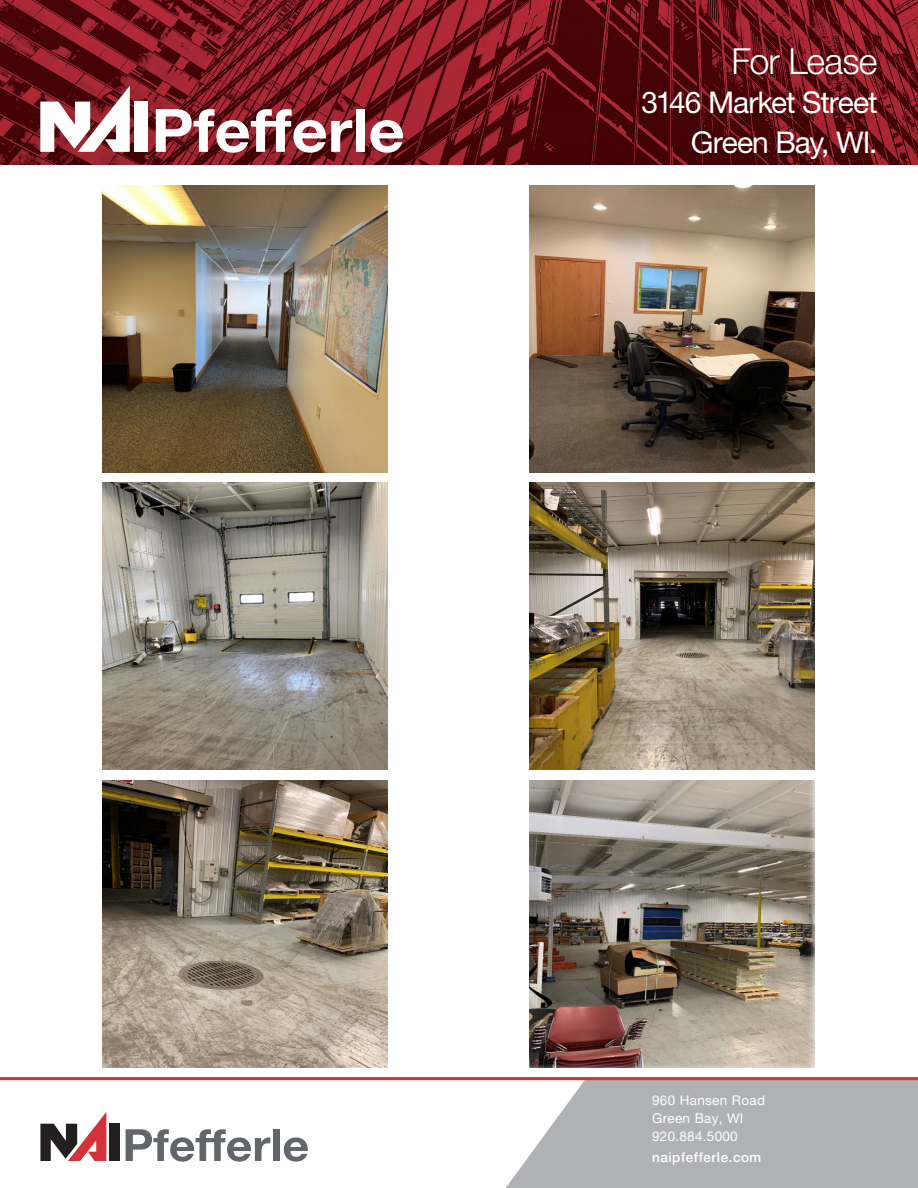
<style>
.page{position:relative;width:918px;height:1188px;background:#fff}
.page>*{position:absolute;margin:0;border:0;box-sizing:border-box;transform-origin:0 0}
.t1{font:300 36px "Helvetica Neue LT Std";letter-spacing:-.025em;color:#fff}
.t2{font:30px "Helvetica Neue LT Std";letter-spacing:-.035em;color:#fff}
.t3{font:13.5px "Helvetica Neue LT Std";letter-spacing:.02em;color:#fff}
.t4{font:500 13.5px "Helvetica Neue LT Std";letter-spacing:.04em;color:#fff}
</style>
<div class="page">
<div style="left:0;top:1078px;width:918px;height:110px;background:#b0b1b5"></div>
<svg style="left:0;top:1080px;width:586px;height:108px;background:#f8f7f8"></svg>
<hr style="left:0;top:1077px;width:918px;height:3px;background:#d43238">
<img style="left:0;top:0;width:918px;height:165px">
<div style="left:134px;top:102px;width:14px;height:50px;background:#fff"></div>
<svg style="left:40px;top:86px;width:90px;height:66px"></svg>
<svg style="left:156px;top:109px;width:196px;height:44px"></svg>
<div style="left:356px;top:109px;width:9px;height:43px;background:#fff"></div>
<svg style="left:370px;top:120px;width:33px;height:33px"></svg>
<div style="left:110px;top:1124px;width:10px;height:37px;background:#231f20"></div>
<svg style="left:40px;top:1112px;width:66px;height:49px;background:#b18889"></svg>
<svg style="left:126px;top:1129px;width:144px;height:33px;background:#b8b9bb"></svg>
<div style="left:273px;top:1129px;width:7px;height:32px;background:#62656a"></div>
<svg style="left:284px;top:1137px;width:24px;height:25px"></svg>
<img style="left:102px;top:185px;width:286px;height:287px">
<img style="left:102px;top:483px;width:286px;height:287px">
<img style="left:102px;top:780px;width:286px;height:288px">
<img style="left:529px;top:185px;width:286px;height:287px">
<img style="left:529px;top:483px;width:286px;height:287px">
<img style="left:529px;top:780px;width:286px;height:288px">
<p class="t1" style="left:731px;top:39px;width:148px">For Lease</p>
<p class="t2" style="left:642px;top:85px;width:237px">3146 Market Street</p>
<p class="t2" style="left:691px;top:124px;width:188px">Green Bay, WI.</p>
<p class="t3" style="left:652px;top:1092px;width:114px">960 Hansen Road</p>
<p class="t3" style="left:652px;top:1110px;width:93px">Green Bay, WI</p>
<p class="t3" style="left:652px;top:1128px;width:87px">920.884.5000</p>
<p class="t4" style="left:652px;top:1149px;width:111px">naipfefferle.com</p>
</div>
